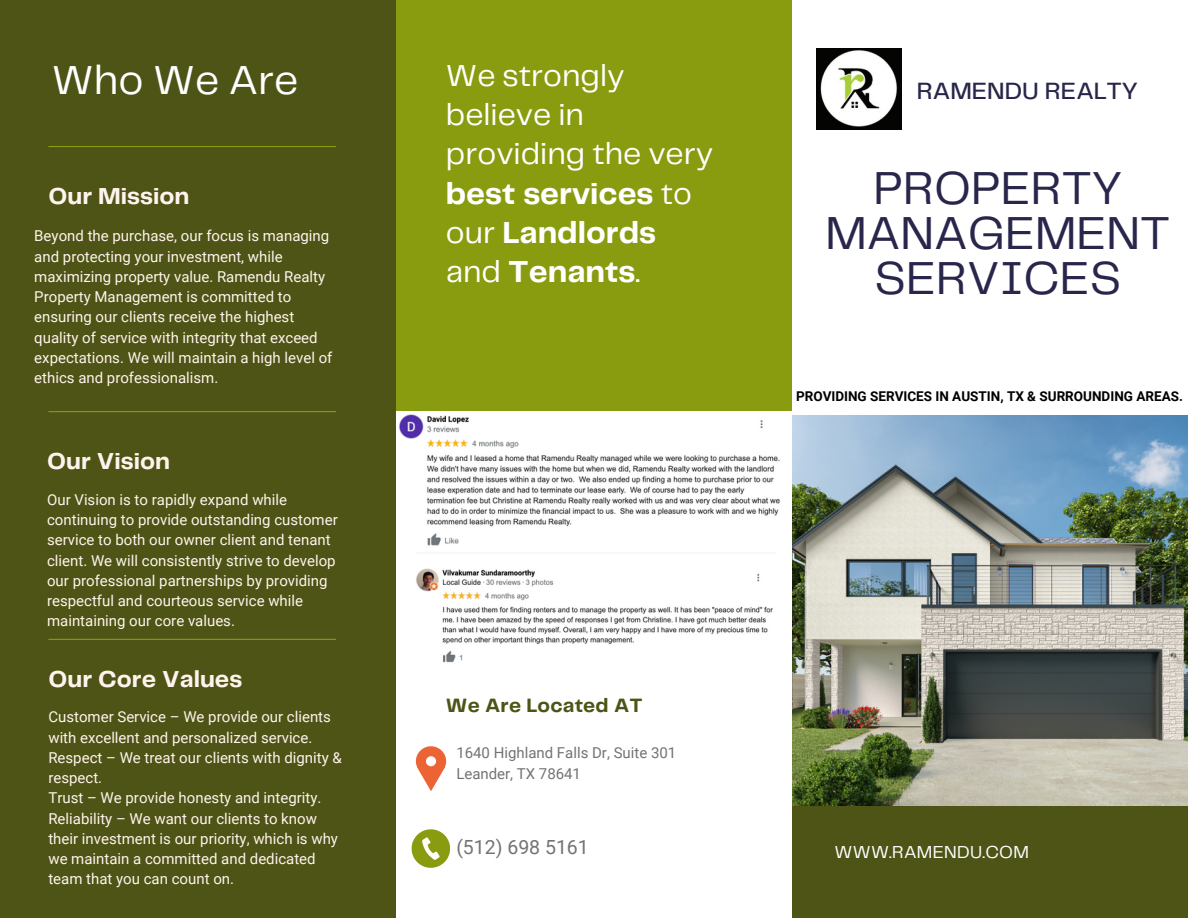
<style>
.page{position:relative;width:1188px;height:918px;background:#fff}
.page>*{position:absolute;margin:0;border:0;box-sizing:border-box;transform-origin:0 0}
.t1{font:48px/45px "Telegraf";color:#28264a;text-align:center}
.t2{font:42px "Telegraf";color:#fff}
.t3{font:31.5px/39.3px "Telegraf";color:#fff}
.t4{font:500 24.45px "Telegraf";color:#28264a}
.t5{font:700 24px "Telegraf";color:#fff4ed}
.t6{font:700 20.1px "Telegraf";letter-spacing:.01em;color:#4d5416}
.t7{font:19.5px "Roboto";color:#737373}
.t8{font:18px "Telegraf";letter-spacing:.015em;color:#fff}
.t9{font:15px/20.2px "Roboto";color:#fff4ed}
.t10{font:15px "Roboto";color:#737373}
.t11{font:700 13.5px "Roboto";color:#000}
.s1{font-weight:700}
</style>
<div class="page">
<div style="left:792px;top:805px;width:396px;height:113px;background:#4d5416"></div>
<img style="left:792px;top:416px;width:396px;height:389px">
<div style="left:396px;top:0;width:396px;height:416px;background:#899b0e"></div>
<div style="left:0;top:0;width:396px;height:918px;background:#4d5416"></div>
<hr style="left:48px;top:411px;width:288px;height:1px;background:#899b0e">
<hr style="left:48px;top:146px;width:288px;height:1px;background:#899b0e">
<hr style="left:48px;top:639px;width:288px;height:1px;background:#899b0e">
<svg style="left:412px;top:829px;width:38px;height:39px"></svg>
<img style="left:816px;top:49px;width:86px;height:81px">
<svg style="left:416px;top:746px;width:30px;height:45px"></svg>
<img style="left:396px;top:411px;width:396px;height:135px">
<img style="left:416px;top:568px;width:357px;height:95px">
<p class="t2" style="left:52px;top:62px;width:248px">Who We Are</p>
<p class="t3" style="left:446px;top:57px;width:269px">We strongly believe in providing the very <span class="s1">best services</span> to our <span class="s1">Landlords </span>and <span class="s1">Tenants</span>.</p>
<p class="t5" style="left:48px;top:186px;width:142px">Our Mission</p>
<p class="t9" style="left:34px;top:226px;width:300px">Beyond the purchase, our focus is managing and protecting your investment, while maximizing property value. Ramendu Realty Property Management is committed to ensuring our clients receive the highest quality of service with integrity that exceed expectations. We will maintain a high level of ethics and professionalism.</p>
<p class="t5" style="left:47px;top:451px;width:125px">Our Vision</p>
<p class="t9" style="left:47px;top:490px;width:292px">Our Vision is to rapidly expand while continuing to provide outstanding customer service to both our owner client and tenant client. We will consistently strive to develop our professional partnerships by providing respectful and courteous service while maintaining our core values.</p>
<p class="t5" style="left:48px;top:668px;width:195px">Our Core Values</p>
<p class="t9" style="left:48px;top:707px;width:295px">Customer Service – We provide our clients with excellent and personalized service.<br>Respect – We treat our clients with dignity &amp; respect.</p>
<p class="t9" style="left:48px;top:788px;width:275px">Trust – We provide honesty and integrity.</p>
<p class="t9" style="left:48px;top:808px;width:291px">Reliability – We want our clients to know their investment is our priority, which is why we maintain a committed and dedicated team that you can count on.</p>
<p class="t6" style="left:446px;top:697px;width:198px">We Are Located AT</p>
<p class="t10" style="left:456px;top:744px;width:221px">1640 Highland Falls Dr, Suite 301</p>
<p class="t10" style="left:456px;top:765px;width:126px">Leander, TX 78641</p>
<p class="t7" style="left:456px;top:836px;width:134px">(512) 698 5161</p>
<p class="t4" style="left:917px;top:80px;width:223px">RAMENDU REALTY</p>
<p class="t1" style="left:826px;top:168px;width:346px">PROPERTY<br>MANAGEMENT</p>
<p class="t1" style="left:875px;top:258px;width:248px">SERVICES</p>
<p class="t11" style="left:796px;top:388px;width:388px">PROVIDING SERVICES IN AUSTIN, TX &amp; SURROUNDING AREAS.</p>
<p class="t8" style="left:835px;top:845px;width:196px">WWW.RAMENDU.COM</p>
</div>
